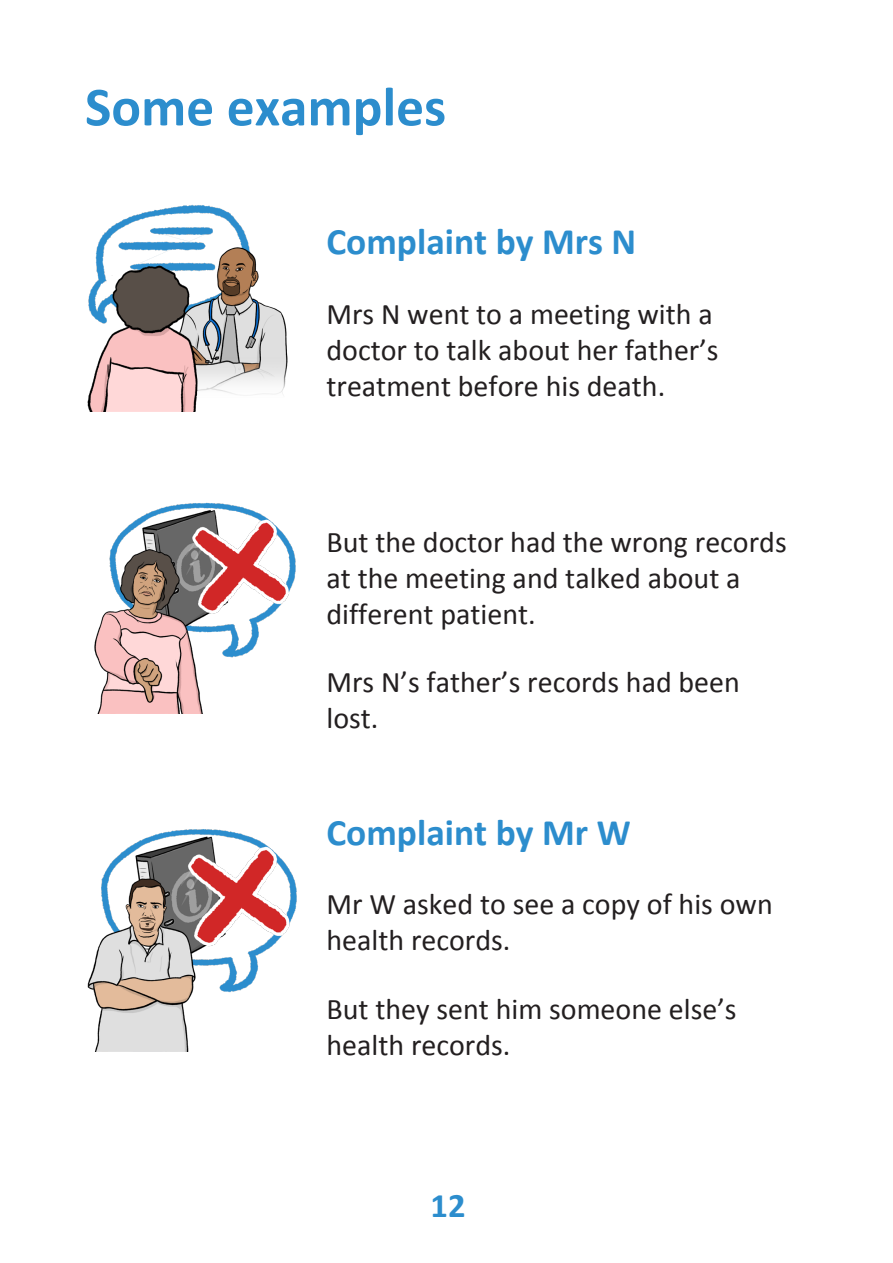
<style>
.page{position:relative;width:893px;height:1263px;background:#fff}
.page>*{position:absolute;margin:0;border:0;box-sizing:border-box;transform-origin:0 0}
.t1{font:700 55.5px "Calibri";color:#2c8dcd}
.t2{font:700 37.5px "Calibri";color:#2c8dcd}
.t3{font:700 34.5px "Calibri";color:#2c8dcd}
.t4{font:30px/36px "Calibri";color:#231f20}
</style>
<div class="page">
<img style="left:87px;top:204px;width:201px;height:207px">
<img style="left:94px;top:502px;width:202px;height:212px">
<img style="left:87px;top:829px;width:210px;height:222px">
<p class="t1" style="left:85px;top:71px;width:363px">Some examples</p>
<p class="t2" style="left:326px;top:218px;width:311px">Complaint by Mrs N</p>
<p class="t4" style="left:326px;top:296px;width:394px">Mrs N went to a meeting with a doctor to talk about her father’s treatment before his death.</p>
<p class="t4" style="left:326px;top:524px;width:462px">But the doctor had the wrong records at the meeting and talked about a different patient.</p>
<p class="t4" style="left:326px;top:664px;width:415px">Mrs N’s father’s records had been lost.</p>
<p class="t2" style="left:326px;top:808px;width:306px">Complaint by Mr W</p>
<p class="t4" style="left:326px;top:886px;width:448px">Mr W asked to see a copy of his own health records.</p>
<p class="t4" style="left:326px;top:991px;width:412px">But they sent him someone else’s health records.</p>
<p class="t3" style="left:431px;top:1183px;width:36px">12</p>
</div>
